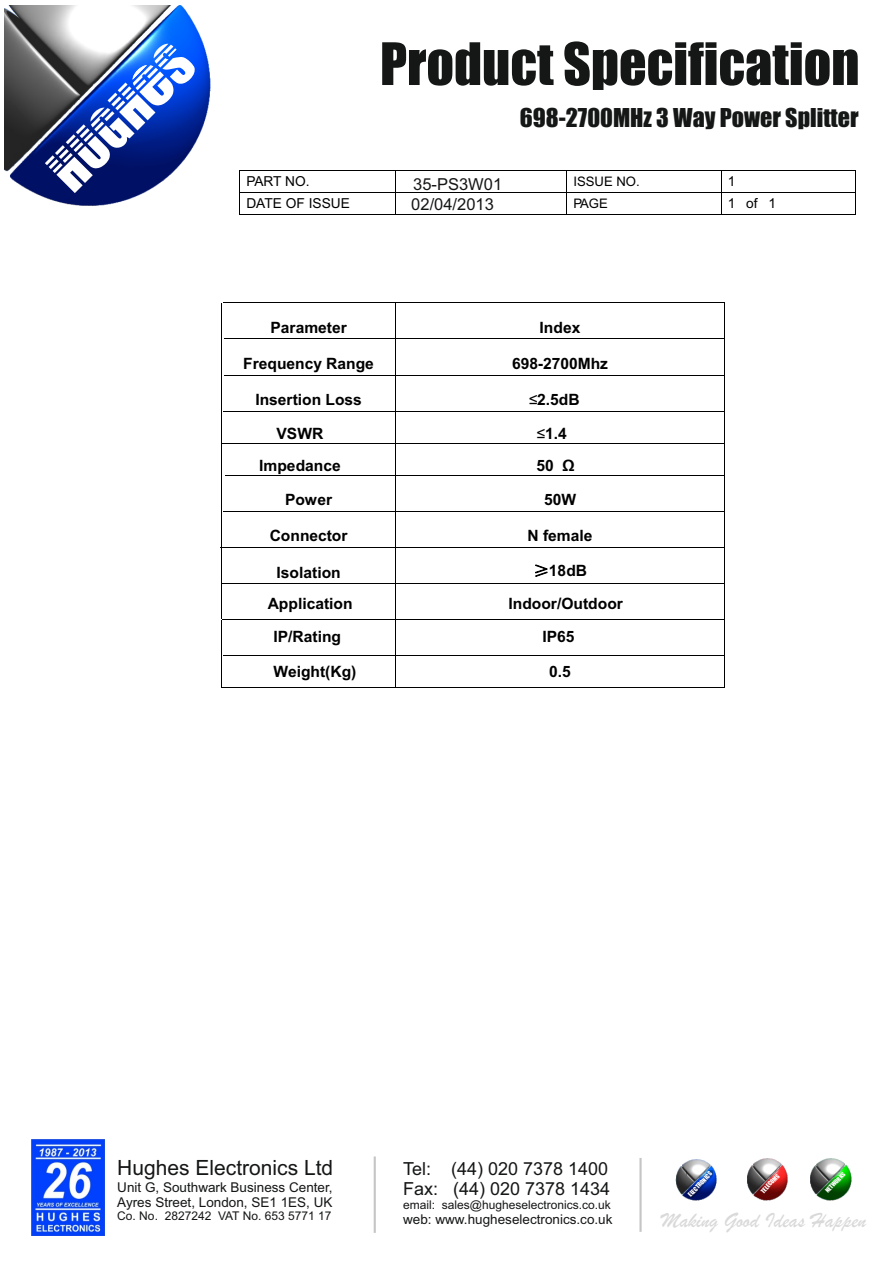
<style>
.page{position:relative;width:893px;height:1263px;background:#fff}
.page>*{position:absolute;margin:0;border:0;box-sizing:border-box;transform-origin:0 0}
.t1{font:54px "Impact";color:#151616}
.t2{font:24px "Impact";color:#151616}
.t3{font:21.9px "Brush Script";color:#d9d9da}
.t4{font:21px "Arial";color:#151616}
.t5{font:18px/20.1px "Arial";color:#151616}
.t6{font:16.5px/20.2px "Arial";color:#151616}
.t7{font:700 15.6px "Arial";color:#000}
.t8{font:13.8px "Arial";color:#000}
.t9{font:13.5px/15.1px "Arial";color:#151616}
.t10{font:13.2px "Arial";color:#000}
.t11{font:12px "Arial";color:#151616}
.t12{font:6.15px "Impact";color:#fff}
.t13{font:6px "Impact";color:#fff}
.s1{font-family:"Arial Unicode MS";font-weight:400}
.s2{font-family:"N Sim Sun";font-weight:400}
</style>
<div class="page">
<img style="left:31px;top:1139px;width:73px;height:97px">
<img style="left:4px;top:6px;width:206px;height:200px">
<svg style="left:45px;top:44px;width:150px;height:149px"></svg>
<img style="left:675px;top:1159px;width:42px;height:42px">
<div style="left:687px;top:1170px;width:26px;height:28px;background:#000;opacity:.49"></div>
<img style="left:747px;top:1158px;width:41px;height:42px">
<img style="left:810px;top:1158px;width:42px;height:42px">
<hr style="left:374px;top:1156px;width:2px;height:77px;background:#c5c5c5">
<hr style="left:639px;top:1158px;width:3px;height:74px;background:#c5c5c5">
<hr style="left:239px;top:170px;width:617px;height:1px;background:#000">
<hr style="left:239px;top:192px;width:617px;height:1px;background:#000">
<svg style="left:239px;top:171px;width:1px;height:43px"></svg>
<hr style="left:239px;top:214px;width:156px;height:1px;background:#000">
<svg style="left:395px;top:171px;width:1px;height:44px"></svg>
<hr style="left:396px;top:214px;width:170px;height:1px;background:#000">
<svg style="left:566px;top:171px;width:1px;height:44px"></svg>
<hr style="left:567px;top:214px;width:154px;height:1px;background:#000">
<svg style="left:721px;top:171px;width:1px;height:43px"></svg>
<hr style="left:721px;top:214px;width:135px;height:1px;background:#000">
<hr style="left:223px;top:302px;width:502px;height:1px;background:#000">
<hr style="left:221px;top:303px;width:1px;height:35px;background:#000">
<hr style="left:395px;top:303px;width:1px;height:35px;background:#000">
<hr style="left:724px;top:303px;width:1px;height:35px;background:#000">
<hr style="left:224px;top:338px;width:501px;height:1px;background:#000">
<hr style="left:221px;top:339px;width:1px;height:36px;background:#000">
<hr style="left:395px;top:339px;width:1px;height:36px;background:#000">
<hr style="left:724px;top:339px;width:1px;height:36px;background:#000">
<hr style="left:224px;top:375px;width:501px;height:1px;background:#000">
<hr style="left:221px;top:375px;width:1px;height:36px;background:#000">
<hr style="left:395px;top:375px;width:1px;height:36px;background:#000">
<hr style="left:724px;top:375px;width:1px;height:36px;background:#000">
<hr style="left:223px;top:411px;width:502px;height:1px;background:#000">
<hr style="left:221px;top:411px;width:1px;height:32px;background:#000">
<hr style="left:395px;top:411px;width:1px;height:32px;background:#000">
<hr style="left:724px;top:411px;width:1px;height:32px;background:#000">
<hr style="left:222px;top:443px;width:503px;height:1px;background:#000">
<hr style="left:221px;top:443px;width:1px;height:32px;background:#000">
<hr style="left:395px;top:443px;width:1px;height:32px;background:#000">
<hr style="left:724px;top:443px;width:1px;height:32px;background:#000">
<hr style="left:225px;top:475px;width:500px;height:1px;background:#000">
<hr style="left:221px;top:475px;width:1px;height:36px;background:#000">
<hr style="left:395px;top:475px;width:1px;height:36px;background:#000">
<hr style="left:724px;top:475px;width:1px;height:36px;background:#000">
<hr style="left:223px;top:511px;width:502px;height:1px;background:#000">
<hr style="left:221px;top:511px;width:1px;height:36px;background:#000">
<hr style="left:395px;top:511px;width:1px;height:36px;background:#000">
<hr style="left:724px;top:511px;width:1px;height:36px;background:#000">
<hr style="left:220px;top:547px;width:505px;height:1px;background:#000">
<hr style="left:221px;top:548px;width:1px;height:35px;background:#000">
<hr style="left:395px;top:548px;width:1px;height:35px;background:#000">
<hr style="left:724px;top:548px;width:1px;height:35px;background:#000">
<hr style="left:222px;top:583px;width:503px;height:1px;background:#000">
<hr style="left:221px;top:584px;width:1px;height:35px;background:#000">
<hr style="left:395px;top:584px;width:1px;height:35px;background:#000">
<hr style="left:724px;top:584px;width:1px;height:35px;background:#000">
<hr style="left:222px;top:619px;width:503px;height:1px;background:#000">
<hr style="left:221px;top:620px;width:1px;height:35px;background:#000">
<hr style="left:395px;top:620px;width:1px;height:35px;background:#000">
<hr style="left:724px;top:620px;width:1px;height:35px;background:#000">
<hr style="left:223px;top:655px;width:502px;height:1px;background:#000">
<hr style="left:221px;top:656px;width:1px;height:32px;background:#000">
<hr style="left:222px;top:687px;width:173px;height:1px;background:#000">
<hr style="left:395px;top:656px;width:1px;height:32px;background:#000">
<hr style="left:396px;top:687px;width:328px;height:1px;background:#000">
<hr style="left:724px;top:656px;width:1px;height:32px;background:#000">
<h1 class="t1" style="left:380px;top:42px;width:481px">Product Specification</h1>
<h2 class="t2" style="left:520px;top:108px;width:340px">698-2700MHz 3 Way Power Splitter</h2>
<p class="t8" style="left:246px;top:176px;width:65px">PART NO.</p>
<p class="t10" style="left:573px;top:177px;width:68px">ISSUE NO.</p>
<p class="t8" style="left:728px;top:176px;width:9px">1</p>
<p class="t8" style="left:246px;top:198px;width:105px">DATE OF ISSUE</p>
<p class="t10" style="left:573px;top:199px;width:36px">PAGE</p>
<p class="t8" style="left:728px;top:198px;width:50px">1 of 1</p>
<p class="t6" style="left:411px;top:175px;width:92px">35-PS3W01<br>02/04/2013</p>
<p class="t7" style="left:271px;top:322px;width:78px">Parameter</p>
<p class="t7" style="left:540px;top:322px;width:42px">Index</p>
<p class="t7" style="left:243px;top:358px;width:132px">Frequency Range</p>
<p class="t7" style="left:512px;top:358px;width:98px">698-2700Mhz</p>
<p class="t7" style="left:255px;top:394px;width:108px">Insertion Loss</p>
<p class="t7" style="left:529px;top:394px;width:53px"><span class="s1">≤</span>2.5dB</p>
<p class="t7" style="left:277px;top:428px;width:48px">VSWR</p>
<p class="t7" style="left:537px;top:428px;width:32px"><span class="s1">≤</span>1.4</p>
<p class="t7" style="left:259px;top:460px;width:83px">Impedance</p>
<p class="t7" style="left:536px;top:460px;width:40px">50 Ω</p>
<p class="t7" style="left:285px;top:494px;width:48px">Power</p>
<p class="t7" style="left:544px;top:494px;width:34px">50W</p>
<p class="t7" style="left:270px;top:530px;width:79px">Connector</p>
<p class="t7" style="left:528px;top:530px;width:66px">N female</p>
<p class="t7" style="left:277px;top:566px;width:66px">Isolation</p>
<p class="t7" style="left:533px;top:565px;width:55px"><span class="s2">≥</span>18dB</p>
<p class="t7" style="left:268px;top:597px;width:86px">Application</p>
<p class="t7" style="left:508px;top:597px;width:116px">Indoor/Outdoor</p>
<p class="t7" style="left:273px;top:631px;width:69px">IP/Rating</p>
<p class="t7" style="left:543px;top:631px;width:34px">IP65</p>
<p class="t7" style="left:274px;top:666px;width:84px">Weight(Kg)</p>
<p class="t7" style="left:549px;top:666px;width:23px">0.5</p>
<h3 class="t4" style="left:117px;top:1160px;width:217px">Hughes Electronics Ltd</h3>
<p class="t9" style="left:117px;top:1180px;width:217px">Unit G, Southwark Business Center,<br>Ayres Street, London, SE1 1ES, UK</p>
<p class="t11" style="left:117px;top:1212px;width:216px">Co. No. 2827242 VAT No. 653 5771 17</p>
<p class="t5" style="left:403px;top:1160px;width:209px">Tel: (44) 020 7378 1400<br>Fax: (44) 020 7378 1434</p>
<p class="t11" style="left:403px;top:1201px;width:209px">email: sales@hugheselectronics.co.uk</p>
<p class="t9" style="left:403px;top:1213px;width:211px">web: www.hugheselectronics.co.uk</p>
<h3 class="t3" style="left:661px;top:1214px;width:206px">Making Good Ideas Happen</h3>
<p class="t12" style="left:687px;top:1193px;width:33px;rotate:-46deg">ELECTRONICS</p>
<p class="t13" style="left:760px;top:1190px;width:25px;rotate:-46deg">TELECOMS</p>
<p class="t13" style="left:825px;top:1190px;width:27px;rotate:-46deg">NETWORKS</p>
</div>
